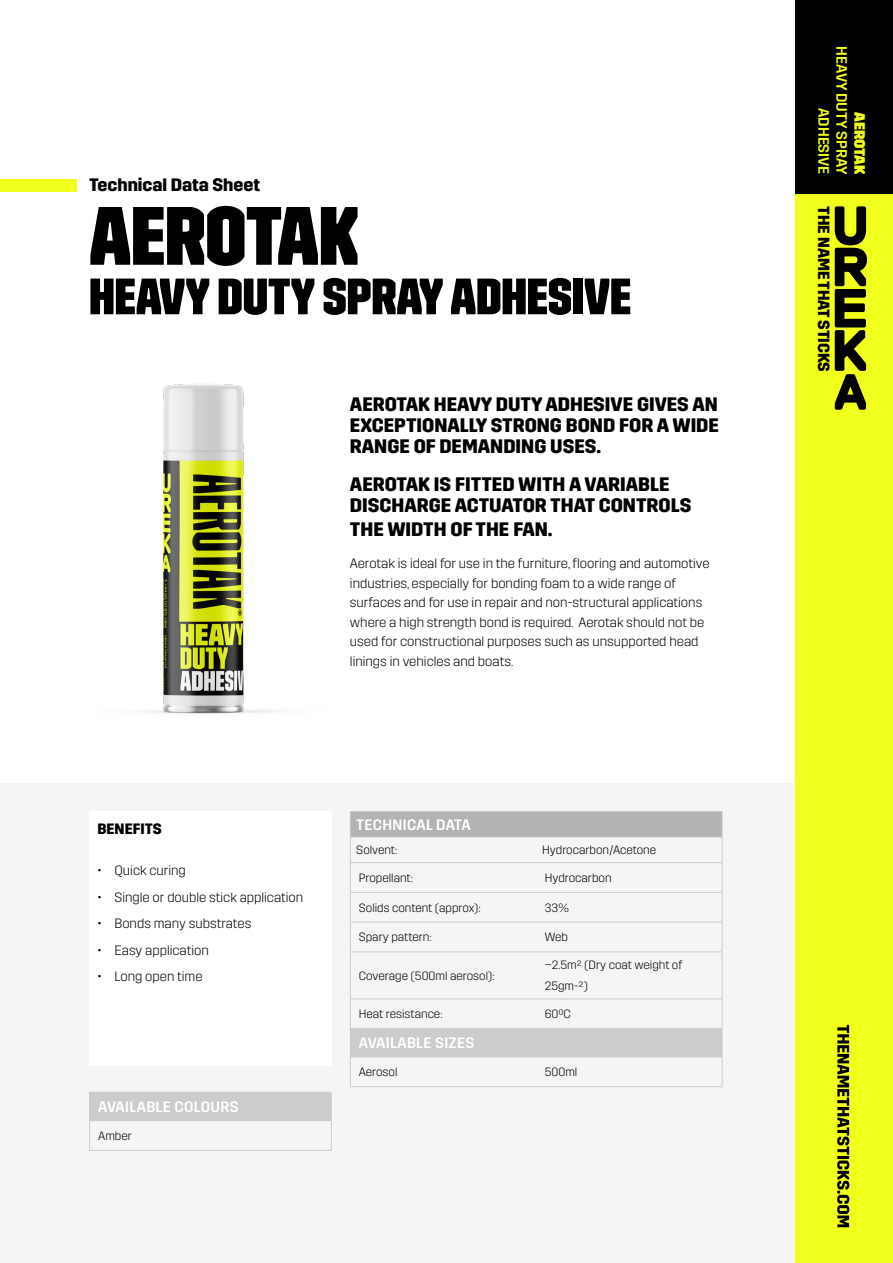
<style>
.page{position:relative;width:893px;height:1263px;background:#fff}
.page>*{position:absolute;margin:0;border:0;box-sizing:border-box;transform-origin:0 0}
.t1{font:82.5px "Trim Poster Average";color:#000}
.t2{font:51px "Trim Poster Average";color:#000}
.t3{font:700 19.5px/21px "Trim";color:#000;text-align:justify}
.t4{font:700 18px "Trim";color:#000}
.t5{font:700 16.2px "Trim";color:#000}
.t6{font:500 15px "Trim";letter-spacing:.02em;color:#fff}
.t7{font:500 15px/18px "Trim";color:#f2ff1d;text-align:right}
.t8{font:700 15px "Trim";color:#000}
.t9{font:800 15px "Trim";color:#f2ff1d}
.t10{font:300 13.5px/19.5px "Trim";color:#000}
.t11{font:300 12px/21px "Trim";color:#000}
</style>
<div class="page">
<div style="left:0;top:783px;width:804px;height:480px;background:#f5f5f5"></div>
<div style="left:89px;top:811px;width:243px;height:255px;background:#fff"></div>
<div style="left:795px;top:0;width:98px;height:1263px;background:#f2ff1d"></div>
<div style="left:0;top:179px;width:77px;height:12px;background:#f2ff1d"></div>
<div style="left:795px;top:0;width:98px;height:193px;background:#000"></div>
<svg style="left:835px;top:206px;width:32px;height:204px"></svg>
<svg style="left:837px;top:1025px;width:12px;height:202px"></svg>
<img style="left:144px;top:384px;width:133px;height:330px">
<div style="left:350px;top:811px;width:372px;height:26px;background:#b3b3b3"></div>
<div style="left:350px;top:1029px;width:372px;height:28px;background:#ccc"></div>
<hr style="left:350px;top:811px;width:186px;height:1px;background:#ccc">
<hr style="left:536px;top:811px;width:186px;height:1px;background:#ccc">
<hr style="left:350px;top:837px;width:186px;height:1px;background:#ccc">
<hr style="left:536px;top:837px;width:186px;height:1px;background:#ccc">
<hr style="left:350px;top:862px;width:186px;height:1px;background:#ccc">
<hr style="left:536px;top:862px;width:186px;height:1px;background:#ccc">
<hr style="left:350px;top:892px;width:186px;height:1px;background:#ccc">
<hr style="left:536px;top:892px;width:186px;height:1px;background:#ccc">
<hr style="left:350px;top:922px;width:186px;height:1px;background:#ccc">
<svg style="left:350px;top:812px;width:1px;height:139px"></svg>
<hr style="left:536px;top:922px;width:186px;height:1px;background:#ccc">
<svg style="left:722px;top:812px;width:1px;height:139px"></svg>
<hr style="left:350px;top:951px;width:186px;height:1px;background:#ccc">
<hr style="left:350px;top:952px;width:1px;height:46px;background:#ccc">
<hr style="left:536px;top:951px;width:186px;height:1px;background:#ccc">
<hr style="left:722px;top:952px;width:1px;height:46px;background:#ccc">
<hr style="left:350px;top:998px;width:186px;height:1px;background:#ccc">
<hr style="left:536px;top:998px;width:186px;height:1px;background:#ccc">
<hr style="left:350px;top:1028px;width:186px;height:1px;background:#ccc">
<hr style="left:536px;top:1028px;width:186px;height:1px;background:#ccc">
<svg style="left:350px;top:999px;width:1px;height:87px"></svg>
<svg style="left:722px;top:999px;width:1px;height:87px"></svg>
<hr style="left:350px;top:1086px;width:186px;height:1px;background:#ccc">
<hr style="left:536px;top:1086px;width:186px;height:1px;background:#ccc">
<div style="left:90px;top:1092px;width:241px;height:28px;background:#ccc"></div>
<hr style="left:89px;top:1092px;width:85px;height:1px;background:#ccc">
<hr style="left:268px;top:1092px;width:64px;height:1px;background:#ccc">
<hr style="left:89px;top:1120px;width:85px;height:1px;background:#ccc">
<svg style="left:89px;top:1093px;width:1px;height:57px"></svg>
<hr style="left:174px;top:1120px;width:94px;height:1px;background:#ccc">
<hr style="left:268px;top:1120px;width:64px;height:1px;background:#ccc">
<svg style="left:331px;top:1093px;width:1px;height:57px"></svg>
<hr style="left:89px;top:1150px;width:85px;height:1px;background:#ccc">
<hr style="left:174px;top:1150px;width:94px;height:1px;background:#ccc">
<hr style="left:268px;top:1150px;width:64px;height:1px;background:#ccc">
<p class="t4" style="left:89px;top:175px;width:172px">Technical Data Sheet</p>
<p class="t1" style="left:89px;top:194px;width:271px">AEROTAK</p>
<p class="t2" style="left:89px;top:271px;width:543px">HEAVY DUTY SPRAY ADHESIVE</p>
<p class="t3" style="left:350px;top:394px;width:371px">AEROTAK HEAVY DUTY ADHESIVE GIVES AN EXCEPTIONALLY STRONG BOND FOR A WIDE RANGE OF DEMANDING USES.</p>
<p class="t3" style="left:350px;top:474px;width:343px">AEROTAK IS FITTED WITH A VARIABLE<br>DISCHARGE ACTUATOR THAT CONTROLS</p>
<p class="t3" style="left:350px;top:519px;width:204px">THE WIDTH OF THE FAN.</p>
<p class="t10" style="left:350px;top:554px;width:361px">Aerotak is ideal for use in the furniture, flooring and automotive industries, especially for bonding foam to a wide range of surfaces and for use in repair and non-structural applications where a high strength bond is required. Aerotak should not be used for constructional purposes such as unsupported head linings in vehicles and boats.</p>
<p class="t8" style="left:98px;top:820px;width:66px">BENEFITS</p>
<p class="t10" style="left:98px;top:861px;width:90px">• Quick curing</p>
<p class="t10" style="left:98px;top:887px;width:207px">• Single or double stick application</p>
<p class="t10" style="left:98px;top:914px;width:155px">• Bonds many substrates</p>
<p class="t10" style="left:98px;top:940px;width:113px">• Easy application</p>
<p class="t10" style="left:98px;top:967px;width:107px">• Long open time</p>
<p class="t6" style="left:98px;top:1098px;width:142px">AVAILABLE COLOURS</p>
<p class="t11" style="left:98px;top:1125px;width:35px">Amber</p>
<p class="t6" style="left:356px;top:816px;width:116px">TECHNICAL DATA</p>
<p class="t11" style="left:356px;top:840px;width:43px">Solvent:</p>
<p class="t11" style="left:542px;top:840px;width:116px">Hydrocarbon/Acetone</p>
<p class="t11" style="left:359px;top:867px;width:56px">Propellant:</p>
<p class="t11" style="left:545px;top:867px;width:68px">Hydrocarbon</p>
<p class="t11" style="left:359px;top:897px;width:123px">Solids content (approx):</p>
<p class="t11" style="left:545px;top:897px;width:26px">33%</p>
<p class="t11" style="left:359px;top:927px;width:74px">Spary pattern:</p>
<p class="t11" style="left:545px;top:927px;width:25px">Web</p>
<p class="t11" style="left:359px;top:965px;width:137px">Coverage (500ml aerosol):</p>
<p class="t11" style="left:545px;top:955px;width:139px">~2.5m2 (Dry coat weight of<br>25gm-2)</p>
<p class="t11" style="left:359px;top:1004px;width:85px">Heat resistance:</p>
<p class="t11" style="left:545px;top:1004px;width:28px">600C</p>
<p class="t6" style="left:359px;top:1035px;width:117px">AVAILABLE SIZES</p>
<p class="t11" style="left:359px;top:1062px;width:40px">Aerosol</p>
<p class="t11" style="left:545px;top:1062px;width:34px">500ml</p>
<p class="t7" style="left:851px;top:46px;width:130px;rotate:90deg">HEAVY DUTY SPRAY<br>ADHESIVE</p>
<p class="t9" style="left:868px;top:112px;width:64px;rotate:90deg">AEROTAK</p>
<p class="t5" style="left:833px;top:206px;width:167px;rotate:90deg">THE NAME THAT STICKS</p>
</div>
